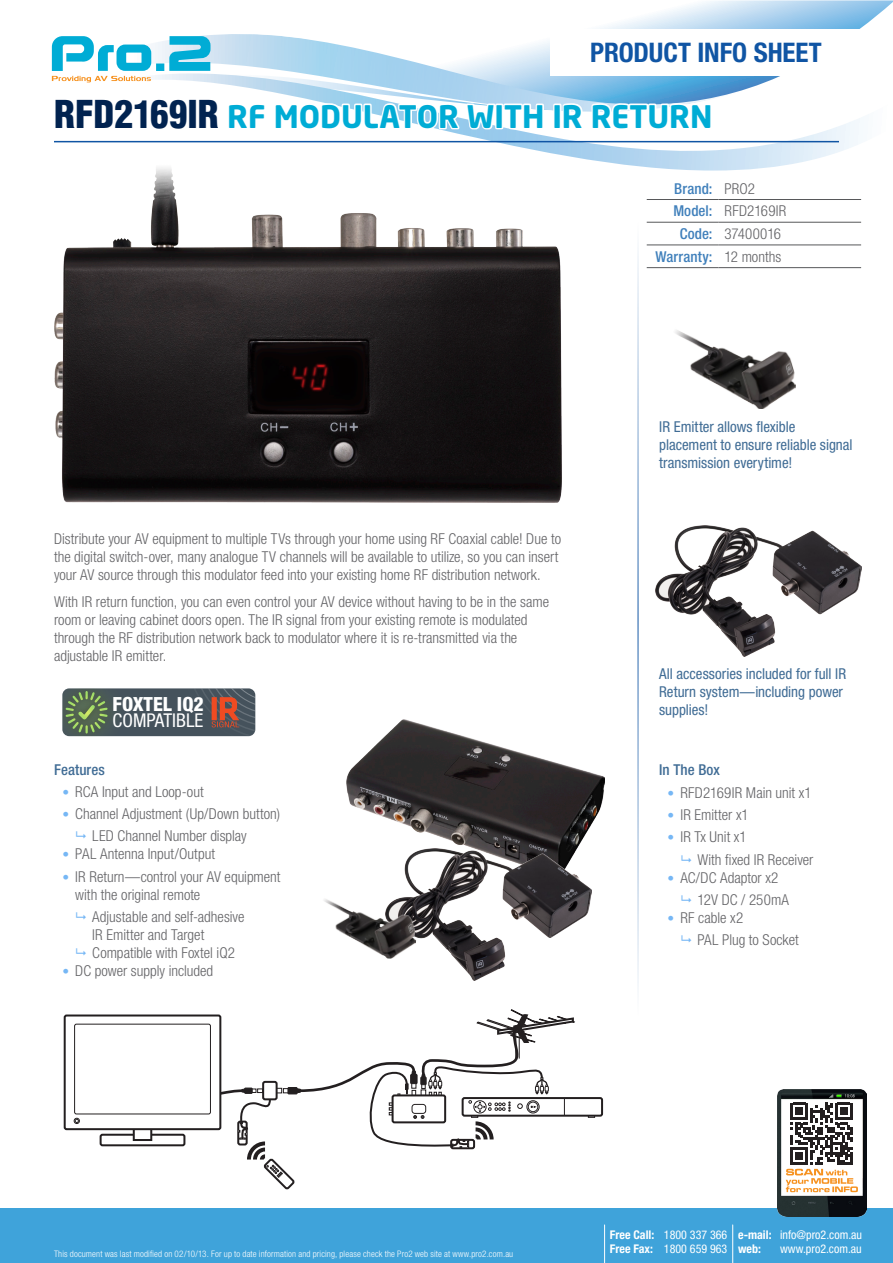
<style>
.page{position:relative;width:893px;height:1263px;background:#fff}
.page>*{position:absolute;margin:0;border:0;box-sizing:border-box;transform-origin:0 0}
.Titles{font:700 30.75px "Neo Sans";letter-spacing:-.005em;color:#00acd5}
.Titles-2{font:700 condensed 27px "Helvetica Neue LT Std";color:#1055a4}
.t1{font:800 condensed 19.5px "Helvetica Neue LT Std";color:#fff}
.t2{font:condensed 19.05px "Helvetica Neue LT Std";color:#fff}
.body{font:300 condensed 15px/18px "Helvetica Neue LT Std";color:#636366}
.bodyH1{font:condensed 15px/18px "Helvetica Neue LT Std";color:#406c95}
.body-2{font:500 condensed 15px "Helvetica Neue LT Std";letter-spacing:.01em;color:#4080bb}
.bodyH1-2{font:500 condensed 15px "Helvetica Neue LT Std";letter-spacing:.005em;color:#406c95}
.t3{font:condensed 12px "Helvetica Neue LT Std";color:#fff}
.t4{font:700 condensed 12px "Helvetica Neue LT Std";color:#fff}
.body-3{font:300 condensed 9px "Helvetica Neue LT Std";letter-spacing:.015em;color:#fff}
.s1{font-family:"Helvetica LT Std";font-weight:900;font-stretch:condensed;font-size:37.5px;color:#012350}
.s2{font-size:13.5px;color:#76b7f5}
.s3{font-weight:700}
</style>
<div class="page">
<div style="left:0;top:1209px;width:893px;height:54px;background:#3fa3da"></div>
<svg style="left:190px;top:118px;width:670px;height:53px"></svg>
<svg style="left:190px;top:105px;width:663px;height:36px"></svg>
<svg style="left:51px;top:0;width:842px;height:105px"></svg>
<img style="left:655px;top:525px;width:206px;height:131px">
<hr style="left:732px;top:1225px;width:1px;height:38px;background:#fff">
<hr style="left:604px;top:1225px;width:1px;height:38px;background:#fff">
<div style="left:551px;top:29px;width:342px;height:46px;background:#fff"></div>
<svg style="left:53px;top:96px;width:137px;height:47px"></svg>
<svg style="left:196px;top:97px;width:71px;height:67px"></svg>
<svg style="left:273px;top:101px;width:272px;height:63px"></svg>
<div style="left:553px;top:104px;width:8px;height:25px;border:3px solid #fff"></div>
<svg style="left:561px;top:101px;width:152px;height:31px"></svg>
<svg style="left:52px;top:36px;width:158px;height:46px"></svg>
<hr style="left:54px;top:141px;width:785px;height:1px;background:#1055a4">
<hr style="left:638px;top:221px;width:1px;height:795px;background:#1055a4">
<hr style="left:647px;top:199px;width:71px;height:1px;background:#57585a">
<hr style="left:718px;top:199px;width:143px;height:1px;background:#57585a">
<hr style="left:647px;top:222px;width:71px;height:1px;background:#57585a">
<hr style="left:718px;top:222px;width:143px;height:1px;background:#57585a">
<hr style="left:647px;top:245px;width:71px;height:1px;background:#57585a">
<hr style="left:718px;top:245px;width:143px;height:1px;background:#57585a">
<hr style="left:647px;top:267px;width:71px;height:1px;background:#57585a">
<hr style="left:718px;top:267px;width:143px;height:1px;background:#57585a">
<img style="left:54px;top:164px;width:516px;height:338px">
<img style="left:777px;top:1089px;width:89px;height:128px">
<svg style="left:786px;top:1103px;width:72px;height:89px"></svg>
<div style="left:62px;top:688px;width:193px;height:48px;background:#45525c;border-radius:7px"></div>
<div style="left:62px;top:688px;width:51px;height:48px;background:#4a5959"></div>
<svg style="left:64px;top:690px;width:44px;height:45px"></svg>
<div style="left:75px;top:704px;width:20px;height:17px;background:#c7ff54;opacity:.75"></div>
<svg style="left:179px;top:688px;width:76px;height:48px"></svg>
<img style="left:346px;top:720px;width:258px;height:129px">
<img style="left:404px;top:849px;width:187px;height:131px">
<img style="left:324px;top:895px;width:93px;height:64px">
<img style="left:675px;top:330px;width:121px;height:79px">
<div style="left:100px;top:1134px;width:85px;height:12px;border:2px solid #231f20;border-radius:2px"></div>
<div style="left:134px;top:1122px;width:17px;height:18px;background:#fff"></div>
<div style="left:133px;top:1121px;width:19px;height:20px;border:2px solid #231f20"></div>
<div style="left:65px;top:1015px;width:155px;height:114px;background:#fff;border-radius:2px"></div>
<div style="left:64px;top:1014px;width:157px;height:116px;border:2px solid #231f20;border-radius:2px"></div>
<div style="left:74px;top:1024px;width:137px;height:90px;border:1px solid #231f20;border-radius:2px"></div>
<svg style="left:74px;top:1118px;width:6px;height:6px"></svg>
<div style="left:462px;top:1097px;width:141px;height:20px;border:2px solid #231f20;border-radius:2px"></div>
<svg style="left:588px;top:1115px;width:7px;height:3px"></svg>
<svg style="left:187px;top:1009px;width:388px;height:181px"></svg>
<p class="Titles-2" style="left:590px;top:36px;width:233px">PRODUCT INFO SHEET</p>
<p class="Titles" style="left:54px;top:103px;width:660px"><span class="s1">RFD2169IR</span> RF MODULATOR WITH IR RETURN</p>
<p class="body-2" style="left:674px;top:179px;width:40px">Brand:</p>
<p class="body" style="left:724px;top:179px;width:32px">PRO2</p>
<p class="body-2" style="left:673px;top:202px;width:41px">Model:</p>
<p class="body" style="left:724px;top:202px;width:63px">RFD2169IR</p>
<p class="body-2" style="left:680px;top:225px;width:34px">Code:</p>
<p class="body" style="left:724px;top:224px;width:58px">37400016</p>
<p class="body-2" style="left:655px;top:247px;width:58px">Warranty:</p>
<p class="body" style="left:724px;top:247px;width:58px">12 months</p>
<p class="body" style="left:54px;top:530px;width:509px">Distribute your AV equipment to multiple TVs through your home using RF Coaxial cable! Due to the digital switch-over, many analogue TV channels will be available to utilize, so you can insert your AV source through this modulator feed into your existing home RF distribution network.</p>
<p class="body" style="left:54px;top:592px;width:497px">With IR return function, you can even control your AV device without having to be in the same room or leaving cabinet doors open. The IR signal from your existing remote is modulated through the RF distribution network back to modulator where it is re-transmitted via the adjustable IR emitter.</p>
<p class="t1" style="left:113px;top:692px;width:93px">FOXTEL IQ2</p>
<p class="t2" style="left:113px;top:710px;width:92px">COMPATIBLE</p>
<p class="bodyH1-2" style="left:54px;top:760px;width:52px">Features</p>
<p class="body" style="left:63px;top:782px;width:143px"><span class="s2">•</span> RCA Input and Loop-out</p>
<p class="body" style="left:63px;top:805px;width:219px"><span class="s2">•</span> Channel Adjustment (Up/Down button)</p>
<p class="body" style="left:92px;top:827px;width:156px">LED Channel Number display</p>
<p class="body" style="left:63px;top:845px;width:154px"><span class="s2">•</span> PAL Antenna Input/Output</p>
<p class="body" style="left:75px;top:867px;width:207px;text-indent:-13px"><span class="s2">•</span> IR Return—control your AV equipment with the original remote</p>
<p class="body" style="left:92px;top:907px;width:154px">Adjustable and self-adhesive<br>IR Emitter and Target</p>
<p class="body" style="left:92px;top:943px;width:144px">Compatible with Foxtel iQ2</p>
<p class="body" style="left:63px;top:961px;width:152px"><span class="s2">•</span> DC power supply included</p>
<p class="bodyH1" style="left:659px;top:417px;width:195px">IR Emitter allows flexible placement to ensure reliable signal transmission everytime!</p>
<p class="bodyH1" style="left:659px;top:665px;width:189px">All accessories included for full IR<br>Return system—including power supplies!</p>
<p class="bodyH1-2" style="left:659px;top:761px;width:62px">In The Box</p>
<p class="body" style="left:668px;top:783px;width:146px"><span class="s2">•</span> RFD2169IR Main unit x1</p>
<p class="body" style="left:668px;top:805px;width:83px"><span class="s2">•</span> IR Emitter x1</p>
<p class="body" style="left:668px;top:828px;width:81px"><span class="s2">•</span> IR Tx Unit x1</p>
<p class="body" style="left:697px;top:850px;width:117px">With fixed IR Receiver</p>
<p class="body" style="left:668px;top:868px;width:112px"><span class="s2">•</span> AC/DC Adaptor x2</p>
<p class="body" style="left:697px;top:890px;width:93px">12V DC / 250mA</p>
<p class="body" style="left:668px;top:908px;width:77px"><span class="s2">•</span> RF cable x2</p>
<p class="body" style="left:697px;top:930px;width:103px">PAL Plug to Socket</p>
<p class="body-3" style="left:54px;top:1249px;width:461px">This document was last modified on 02/10/13. For up to date information and pricing, please check the Pro2 web site at www.pro2.com.au</p>
<p class="t3" style="left:610px;top:1227px;width:119px"><span class="s3">Free Call:</span> 1800 337 366</p>
<p class="t3" style="left:610px;top:1242px;width:119px"><span class="s3">Free Fax:</span> 1800 659 963</p>
<p class="t3" style="left:738px;top:1227px;width:125px"><span class="s3">e-mail:</span> info@pro2.com.au</p>
<p class="t4" style="left:738px;top:1241px;width:24px">web:</p>
<p class="t3" style="left:780px;top:1242px;width:83px">www.pro2.com.au</p>
</div>
